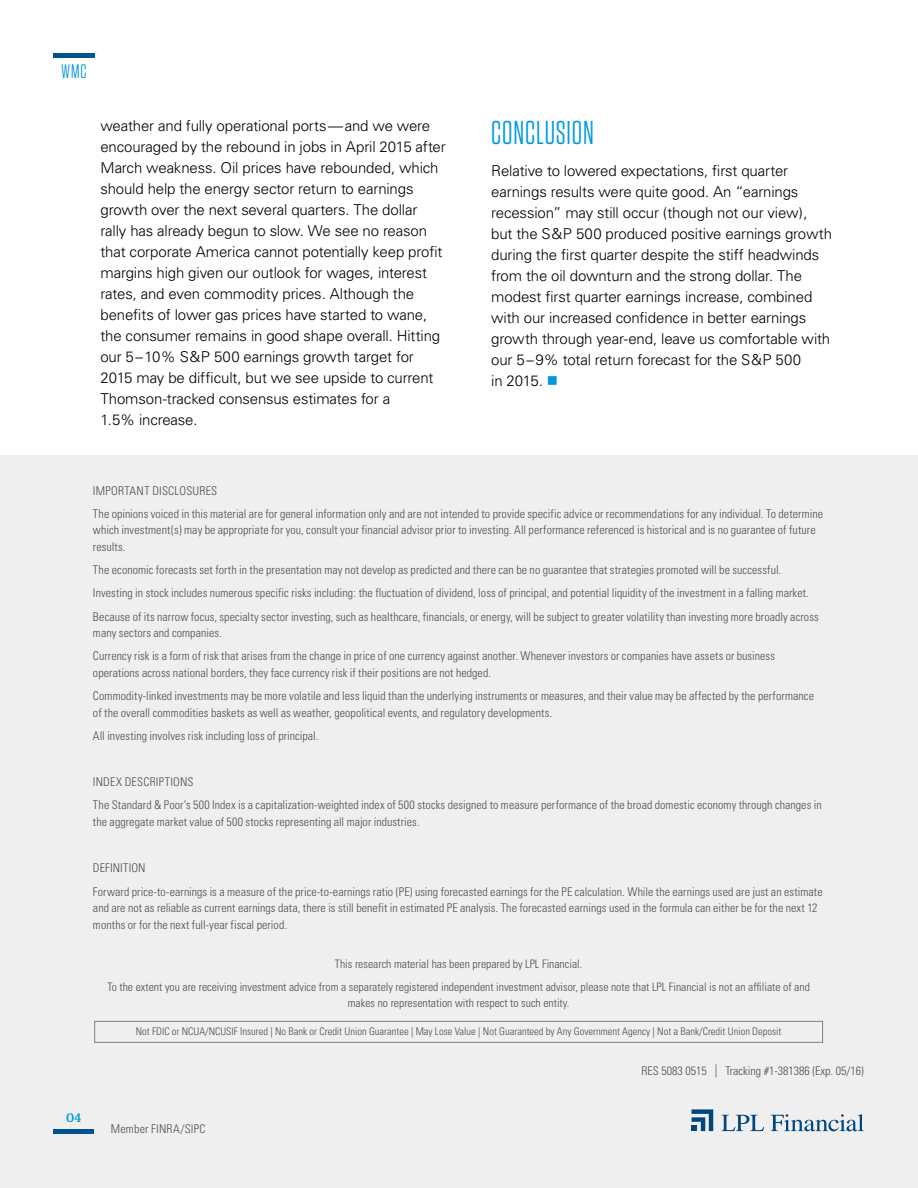
<style>
.page{position:relative;width:918px;height:1188px;background:#fff}
.page>*{position:absolute;margin:0;border:0;box-sizing:border-box;transform-origin:0 0}
.t1{font:33px "Tungsten Narrow";letter-spacing:.025em;color:#009bde}
.t2{font:19.5px "Tungsten Narrow";color:#0098d8}
.t3{font:300 15px/21px "Univers";letter-spacing:-.01em;color:#000}
.t4{font:300 condensed 12px/23.2px "Univers";letter-spacing:.005em;color:#4b4f54}
.t5{font:700 12px "Domine";color:#0098d8}
.t6{font:300 condensed 11.7px/22.8px "Univers";color:#4b4f54;text-align:center}
.t7{font:300 condensed 10.5px "Univers";color:#4b4f54}
.s1{color:#0098d8}
.s2{font-size:12.9px}
</style>
<div class="page">
<div style="left:0;top:1068px;width:918px;height:120px;background:#efeff0"></div>
<svg style="left:721px;top:1115px;width:43px;height:16px"></svg>
<svg style="left:771px;top:1114px;width:93px;height:17px"></svg>
<svg style="left:692px;top:1109px;width:21px;height:22px"></svg>
<img style="left:54px;top:53px;width:40px;height:5px">
<img style="left:54px;top:1129px;width:40px;height:5px">
<div style="left:0;top:455px;width:918px;height:640px;background:#efeff0"></div>
<div style="left:94px;top:1021px;width:729px;height:22px;border:1px solid #807f83"></div>
<h2 class="t2" style="left:61px;top:62px;width:27px">WMC</h2>
<p class="t3" style="left:100px;top:116px;width:347px">weather and fully operational ports—and we were encouraged by the rebound in jobs in April 2015 after March weakness. Oil prices have rebounded, which should help the energy sector return to earnings growth over the next several quarters. The dollar rally has already begun to slow. We see no reason that corporate America cannot potentially keep profit margins high given our outlook for wages, interest rates, and even commodity prices. Although the benefits of lower gas prices have started to wane, the consumer remains in good shape overall. Hitting our 5–10% S&amp;P 500 earnings growth target for 2015 may be difficult, but we see upside to current Thomson-tracked consensus estimates for a<br>1.5% increase.</p>
<h1 class="t1" style="left:491px;top:116px;width:104px">CONCLUSION</h1>
<p class="t3" style="left:491px;top:160px;width:342px">Relative to lowered expectations, first quarter earnings results were quite good. An “earnings recession” may still occur (though not our view), but the S&amp;P 500 produced positive earnings growth during the first quarter despite the stiff headwinds from the oil downturn and the strong dollar. The modest first quarter earnings increase, combined with our increased confidence in better earnings growth through year-end, leave us comfortable with our 5–9% total return forecast for the S&amp;P 500<br>in 2015. <span class="s1">■</span></p>
<p class="t4" style="left:93px;top:479px;width:732px">IMPORTANT DISCLOSURES<br>The opinions voiced in this material are for general information only and are not intended to provide specific advice or recommendations for any individual. To determine</p>
<p class="t4" style="left:93px;top:522px;width:724px;line-height:16.5px">which investment(s) may be appropriate for you, consult your financial advisor prior to investing. All performance referenced is historical and is no guarantee of future results.</p>
<p class="t4" style="left:93px;top:558px;width:727px">The economic forecasts set forth in the presentation may not develop as predicted and there can be no guarantee that strategies promoted will be successful.<br>Investing in stock includes numerous specific risks including: the fluctuation of dividend, loss of principal, and potential liquidity of the investment in a falling market.<br>Because of its narrow focus, specialty sector investing, such as healthcare, financials, or energy, will be subject to greater volatility than investing more broadly across</p>
<p class="t4" style="left:93px;top:621px;width:684px">many sectors and companies.<br>Currency risk is a form of risk that arises from the change in price of one currency against another. Whenever investors or companies have assets or business</p>
<p class="t4" style="left:93px;top:661px;width:723px">operations across national borders, they face currency risk if their positions are not hedged.<br>Commodity-linked investments may be more volatile and less liquid than the underlying instruments or measures, and their value may be affected by the performance</p>
<p class="t4" style="left:93px;top:701px;width:461px">of the overall commodities baskets as well as weather, geopolitical events, and regulatory developments.<br>All investing involves risk including loss of principal.</p>
<p class="t4" style="left:93px;top:770px;width:730px">INDEX DESCRIPTIONS<br>The Standard &amp; Poor’s 500 Index is a capitalization-weighted index of 500 stocks designed to measure performance of the broad domestic economy through changes in</p>
<p class="t4" style="left:93px;top:810px;width:328px">the aggregate market value of 500 stocks representing all major industries.</p>
<p class="t4" style="left:93px;top:857px;width:731px">DEFINITION<br>Forward price-to-earnings is a measure of the price-to-earnings ratio (PE) using forecasted earnings for the PE calculation. While the earnings used are just an estimate</p>
<p class="t4" style="left:93px;top:900px;width:726px;line-height:16.5px">and are not as reliable as current earnings data, there is still benefit in estimated PE analysis. The forecasted earnings used in the formula can either be for the next 12 months or for the next full-year fiscal period.</p>
<p class="t6" style="left:107px;top:953px;width:704px">This research material has been prepared by LPL Financial.<br>To the extent you are receiving investment advice from a separately registered independent investment advisor, please note that LPL Financial is not an affiliate of and</p>
<p class="t6" style="left:348px;top:992px;width:223px">makes no representation with respect to such entity.</p>
<p class="t7" style="left:136px;top:1025px;width:647px">Not FDIC or NCUA/NCUSIF Insured | No Bank or Credit Union Guarantee | May Lose Value | Not Guaranteed by Any Government Agency | Not a Bank/Credit Union Deposit</p>
<p class="t5" style="left:66px;top:1112px;width:17px">04</p>
<p class="t4" style="left:111px;top:1118px;width:96px">Member FINRA/SIPC</p>
<p class="t4" style="left:642px;top:1059px;width:224px">RES 5083 0515 <span class="s2">|</span> Tracking #1-381386 (Exp. 05/16)</p>
</div>
